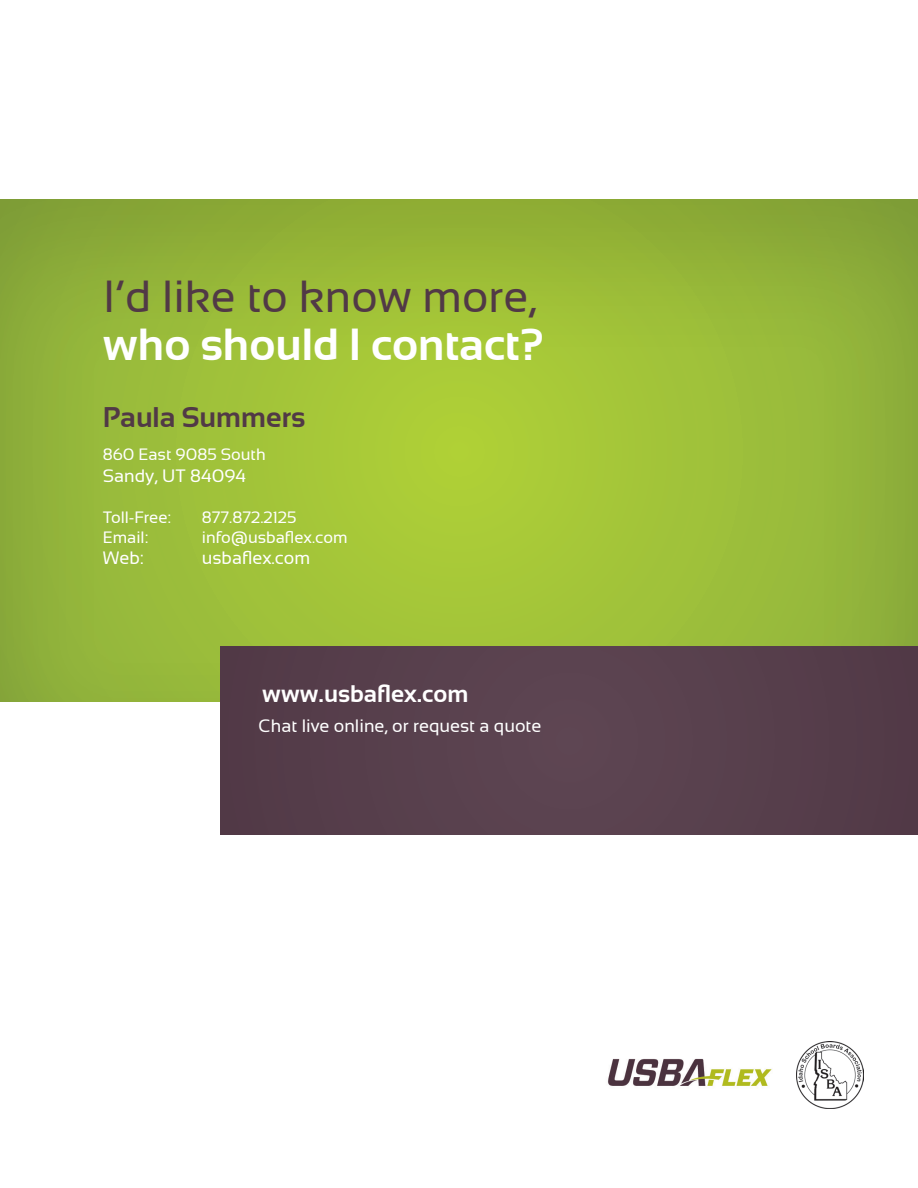
<style>
.page{position:relative;width:918px;height:1188px;background:#fff}
.page>*{position:absolute;margin:0;border:0;box-sizing:border-box;transform-origin:0 0}
.TITLE_2{font:45px/48px "Sansation";color:#513946}
.SUB_TITLE{font:700 28.5px "Sansation";color:#513946}
.WEBSITE{font:700 24px "Sansation";color:#fff}
.t1{font:18px "Sansation";color:#fff}
.CREDIT_SUB_TITLE{font:16.5px "Sansation";color:#fff}
.s1{font-weight:700;color:#fff}
</style>
<div class="page">
<div style="left:0;top:198px;width:918px;height:505px;background:#231f20;opacity:.15"></div>
<div style="left:221px;top:646px;width:697px;height:189px;background:#57404c"></div>
<img style="left:797px;top:1041px;width:67px;height:67px">
<img style="left:607px;top:1058px;width:165px;height:28px">
<p class="TITLE_2" style="left:103px;top:273px;width:443px">I’d like to know more, <span class="s1">who should I contact?</span></p>
<p class="SUB_TITLE" style="left:103px;top:402px;width:204px">Paula Summers</p>
<p class="CREDIT_SUB_TITLE" style="left:103px;top:445px;width:164px">860 East 9085 South</p>
<p class="t1" style="left:103px;top:466px;width:145px">Sandy, UT 84094</p>
<p class="CREDIT_SUB_TITLE" style="left:103px;top:508px;width:70px">Toll-Free:</p>
<p class="CREDIT_SUB_TITLE" style="left:202px;top:508px;width:96px">877.872.2125</p>
<p class="CREDIT_SUB_TITLE" style="left:103px;top:528px;width:47px">Email:</p>
<p class="CREDIT_SUB_TITLE" style="left:202px;top:528px;width:147px">info@usbaflex.com</p>
<p class="t1" style="left:103px;top:548px;width:42px">Web:</p>
<p class="t1" style="left:202px;top:548px;width:110px">usbaflex.com</p>
<p class="WEBSITE" style="left:262px;top:680px;width:208px">www.usbaflex.com</p>
<p class="t1" style="left:259px;top:716px;width:284px">Chat live online, or request a quote</p>
</div>
